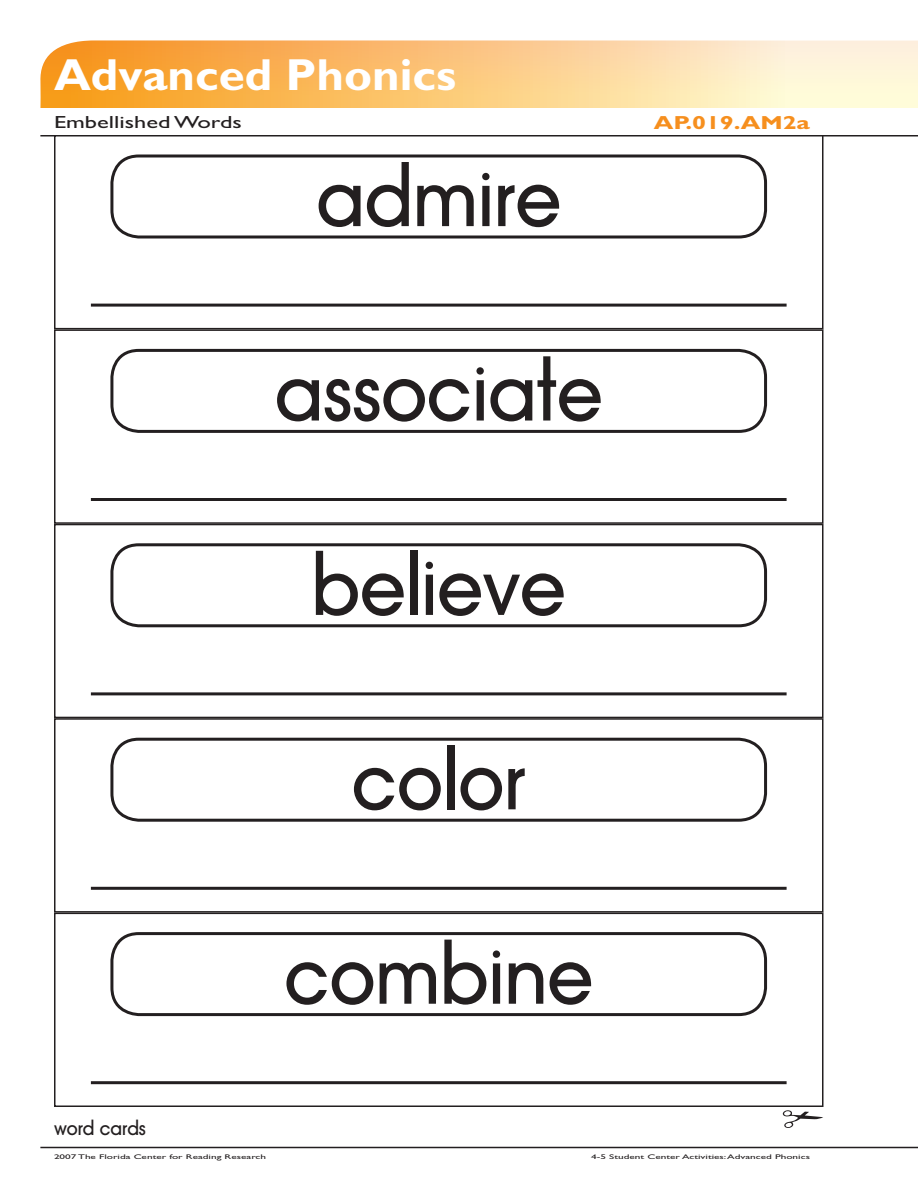
<style>
.page{position:relative;width:918px;height:1188px;background:#fff}
.page>*{position:absolute;margin:0;border:0;box-sizing:border-box;transform-origin:0 0}
.t1{font:75px "Avant Garde Medium Modified";color:#231f20}
.t2{font:700 45px "Gill Sans MT Modified";color:#fff;scale:1.05 1}
.t3{font:700 18.9px "Gill Sans MT Modified";color:#f68f1e;scale:1.33 1}
.t4{font:18px "Avant Garde Medium Modified";color:#231f20}
.t5{font:17.55px "Gill Sans MT Modified";color:#231f20;scale:1.39 1}
.t6{font:6.75px "Gill Sans MT Modified";color:#231f20;scale:1.67 1}
</style>
<div class="page">
<hr style="left:40px;top:1147px;width:878px;height:1px;background:#231f20">
<hr style="left:40px;top:135px;width:878px;height:1px;background:#231f20">
<svg style="left:40px;top:40px;width:878px;height:68px;background:#fbcb84"></svg>
<div style="left:54px;top:135px;width:770px;height:194px;border:2px solid #231f20"></div>
<hr style="left:91px;top:304px;width:696px;height:3px;background:#231f20">
<div style="left:110px;top:154px;width:657px;height:84px;border:3px solid #231f20;border-radius:27px"></div>
<div style="left:54px;top:329px;width:770px;height:195px;border:2px solid #231f20"></div>
<hr style="left:91px;top:498px;width:696px;height:3px;background:#231f20">
<div style="left:110px;top:349px;width:657px;height:84px;border:3px solid #231f20;border-radius:27px"></div>
<div style="left:54px;top:524px;width:770px;height:194px;border:2px solid #231f20"></div>
<hr style="left:91px;top:692px;width:696px;height:3px;background:#231f20">
<div style="left:110px;top:543px;width:657px;height:84px;border:3px solid #231f20;border-radius:27px"></div>
<div style="left:54px;top:718px;width:770px;height:195px;border:2px solid #231f20"></div>
<hr style="left:91px;top:887px;width:696px;height:3px;background:#231f20">
<div style="left:110px;top:738px;width:657px;height:84px;border:3px solid #231f20;border-radius:27px"></div>
<div style="left:54px;top:913px;width:770px;height:194px;border:2px solid #231f20"></div>
<hr style="left:91px;top:1081px;width:696px;height:3px;background:#231f20">
<div style="left:110px;top:932px;width:657px;height:84px;border:3px solid #231f20;border-radius:27px"></div>
<svg style="left:783px;top:1110px;width:40px;height:18px"></svg>
<h2 class="t2" style="left:54px;top:48px;width:385px">Advanced Phonics</h2>
<p class="t5" style="left:54px;top:112px;width:137px">Embellished Words</p>
<p class="t3" style="left:654px;top:111px;width:119px">AP.019.AM2a</p>
<p class="t1" style="left:316px;top:154px;width:246px">admire</p>
<p class="t1" style="left:275px;top:348px;width:329px">associate</p>
<p class="t1" style="left:312px;top:543px;width:255px">believe</p>
<p class="t1" style="left:352px;top:737px;width:175px">color</p>
<p class="t4" style="left:54px;top:1118px;width:93px">word cards</p>
<p class="t1" style="left:284px;top:931px;width:310px">combine</p>
<p class="t6" style="left:54px;top:1153px;width:128px">2007 The Florida Center for Reading Research</p>
<p class="t6" style="left:591px;top:1153px;width:132px">4-5 Student Center Activities: Advanced Phonics</p>
</div>
